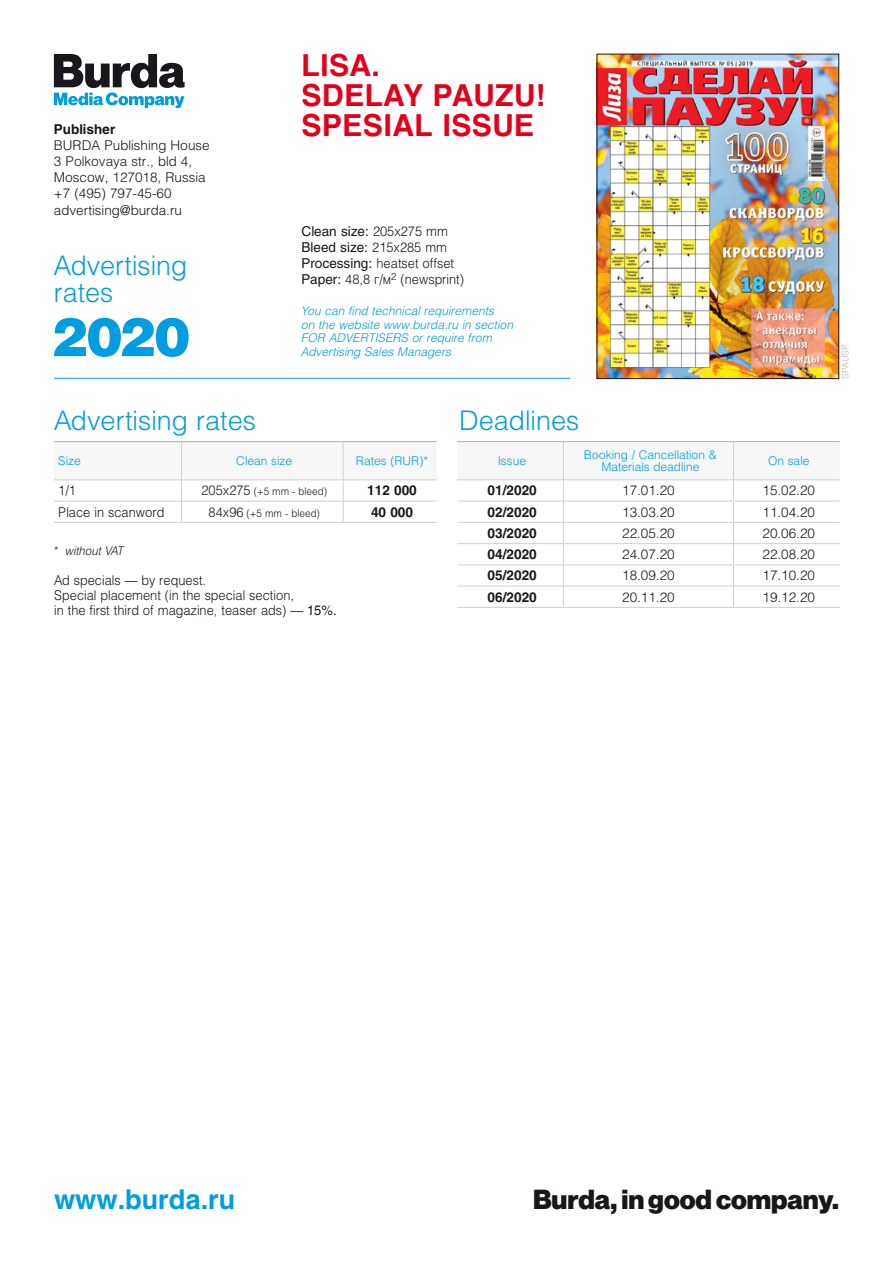
<style>
.page{position:relative;width:893px;height:1263px;background:#fff}
.page>*{position:absolute;margin:0;border:0;box-sizing:border-box;transform-origin:0 0}
.t1{font:900 53.55px "Helios";color:#009ee0}
.t2{font:700 30px "Helios";letter-spacing:.01em;color:#e2001a}
.t3{font:300 27px/27px "Helios";color:#009ee0}
.t4{font:27px "Neue Haas Groteskfor Burda D 95";color:#1a171c}
.t5{font:700 27px "Helios";color:#009ee0}
.t6{font:300 13.5px/16.2px "Helios";color:#1a171c}
.t7{font:300 13.5px/15px "Helios";color:#1a171c;scale:.95 1}
.t8{font:700 13.5px "Helios";color:#1a171c}
.t9{font:13.5px/16.2px "Helios";color:#1a171c}
.t10{font:italic 300 12px/13.5px "Helios";color:#009ee0}
.t11{font:300 12px/12px "Helios";color:#009ee0;text-align:center}
.t12{font:italic 300 12px "Helios";color:#1a171c;scale:.95 1}
.t13{font:300 10.5px "Helios";color:#1a171c;scale:.95 1}
.t14{font:300 9px "Helios";letter-spacing:.01em;color:#b1b3b4}
.s1{font-weight:700}
.s2{font-weight:300}
.s3{font-weight:400}
.s4{font-size:13.5px}
</style>
<div class="page">
<hr style="left:54px;top:378px;width:516px;height:1px;background:#009ee0">
<svg style="left:54px;top:54px;width:131px;height:54px"></svg>
<hr style="left:54px;top:441px;width:128px;height:1px;background:#b1b3b4">
<hr style="left:182px;top:441px;width:161px;height:1px;background:#b1b3b4">
<hr style="left:343px;top:441px;width:94px;height:1px;background:#b1b3b4">
<svg style="left:54px;top:442px;width:383px;height:80px"></svg>
<hr style="left:54px;top:522px;width:128px;height:1px;background:#d0d1d2">
<hr style="left:182px;top:522px;width:161px;height:1px;background:#d0d1d2">
<hr style="left:343px;top:522px;width:94px;height:1px;background:#d0d1d2">
<svg style="left:457px;top:442px;width:383px;height:165px"></svg>
<hr style="left:457px;top:607px;width:106px;height:1px;background:#d0d1d2">
<hr style="left:563px;top:607px;width:170px;height:1px;background:#d0d1d2">
<hr style="left:733px;top:607px;width:107px;height:1px;background:#d0d1d2">
<hr style="left:457px;top:441px;width:106px;height:1px;background:#b1b3b4">
<hr style="left:563px;top:441px;width:170px;height:1px;background:#b1b3b4">
<hr style="left:733px;top:441px;width:107px;height:1px;background:#b1b3b4">
<hr style="left:563px;top:442px;width:1px;height:37px;background:#d0d1d2">
<hr style="left:733px;top:442px;width:1px;height:37px;background:#d0d1d2">
<hr style="left:457px;top:479px;width:106px;height:1px;background:#d0d1d2">
<hr style="left:563px;top:479px;width:170px;height:1px;background:#d0d1d2">
<hr style="left:733px;top:479px;width:107px;height:1px;background:#d0d1d2">
<img style="left:599px;top:56px;width:238px;height:321px">
<div style="left:597px;top:54px;width:242px;height:325px;border:1px solid #1a171c"></div>
<p class="t6" style="left:54px;top:120px;width:157px"><span class="s1">Publisher<br></span>BURDA Publishing House<br>3 Polkovaya str., bld 4,<br>Моscow, 127018, Russia +7 (495) 797-45-60 advertising@burda.ru</p>
<p class="t3" style="left:54px;top:251px;width:135px">Advertising rates</p>
<p class="t1" style="left:51px;top:300px;width:141px">2020</p>
<p class="t2" style="left:302px;top:46px;width:80px">LISA.</p>
<p class="t2" style="left:302px;top:76px;width:246px">SDELAY PAUZU!</p>
<p class="t2" style="left:302px;top:106px;width:234px">SPESIAL ISSUE</p>
<p class="t9" style="left:301px;top:222px;width:148px">Clean size: <span class="s2">205x275 mm<br></span>Bleed size: <span class="s2">215x285 mm</span></p>
<p class="t7" style="left:301px;top:256px;width:162px"><span class="s3">Processing:</span> heatset offset</p>
<p class="t7" style="left:301px;top:272px;width:173px"><span class="s3">Paper:</span> 48,8 г/м<sup>2</sup> (newsprint)</p>
<p class="t10" style="left:301px;top:304px;width:214px">You can find technical requirements<br>on the website www.burda.ru in section<br>FOR ADVERTISERS or require from</p>
<p class="t10" style="left:301px;top:344px;width:152px">Advertising Sales Managers</p>
<p class="t3" style="left:54px;top:406px;width:204px">Advertising rates</p>
<p class="t3" style="left:459px;top:406px;width:122px">Deadlines</p>
<p class="t11" style="left:58px;top:455px;width:24px">Size</p>
<p class="t11" style="left:236px;top:455px;width:58px">Clean size</p>
<p class="t11" style="left:356px;top:455px;width:74px">Rates (RUR)*</p>
<p class="t7" style="left:58px;top:483px;width:20px">1/1</p>
<p class="t13" style="left:202px;top:485px;width:134px"><span class="s4">205x275</span> (+5 mm - bleed)</p>
<p class="t8" style="left:367px;top:482px;width:51px">112 000</p>
<p class="t7" style="left:58px;top:504px;width:113px">Place in scanword</p>
<p class="t13" style="left:209px;top:507px;width:119px"><span class="s4">84x96</span> (+5 mm - bleed)</p>
<p class="t8" style="left:371px;top:503px;width:44px">40 000</p>
<p class="t12" style="left:54px;top:544px;width:75px">* without VAT</p>
<p class="t7" style="left:54px;top:573px;width:162px">Ad specials — by request.</p>
<p class="t7" style="left:54px;top:588px;width:299px">Special placement (in the special section,<br>in the first third of magazine, teaser ads) — <span class="s3">15%.</span></p>
<p class="t11" style="left:498px;top:455px;width:29px">Issue</p>
<p class="t11" style="left:584px;top:449px;width:134px">Booking / Cancellation &amp;<br>Materials deadline</p>
<p class="t11" style="left:768px;top:455px;width:43px">On sale</p>
<p class="t8" style="left:488px;top:482px;width:51px">01/2020</p>
<p class="t6" style="left:622px;top:482px;width:54px">17.01.20</p>
<p class="t6" style="left:762px;top:482px;width:54px">15.02.20</p>
<p class="t8" style="left:488px;top:503px;width:51px">02/2020</p>
<p class="t6" style="left:622px;top:503px;width:54px">13.03.20</p>
<p class="t6" style="left:762px;top:503px;width:54px">11.04.20</p>
<p class="t8" style="left:488px;top:524px;width:51px">03/2020</p>
<p class="t6" style="left:622px;top:525px;width:54px">22.05.20</p>
<p class="t6" style="left:762px;top:525px;width:54px">20.06.20</p>
<p class="t8" style="left:488px;top:546px;width:51px">04/2020</p>
<p class="t6" style="left:622px;top:546px;width:54px">24.07.20</p>
<p class="t6" style="left:762px;top:546px;width:54px">22.08.20</p>
<p class="t8" style="left:488px;top:567px;width:51px">05/2020</p>
<p class="t6" style="left:622px;top:567px;width:54px">18.09.20</p>
<p class="t6" style="left:762px;top:567px;width:54px">17.10.20</p>
<p class="t8" style="left:488px;top:588px;width:51px">06/2020</p>
<p class="t6" style="left:622px;top:588px;width:54px">20.11.20</p>
<p class="t6" style="left:762px;top:588px;width:54px">19.12.20</p>
<p class="t14" style="left:840px;top:379px;width:36px;rotate:-90deg">SPAUSP</p>
<p class="t5" style="left:54px;top:1182px;width:183px">www.burda.ru</p>
<p class="t4" style="left:533px;top:1183px;width:307px">Burda, in good company.</p>
</div>
